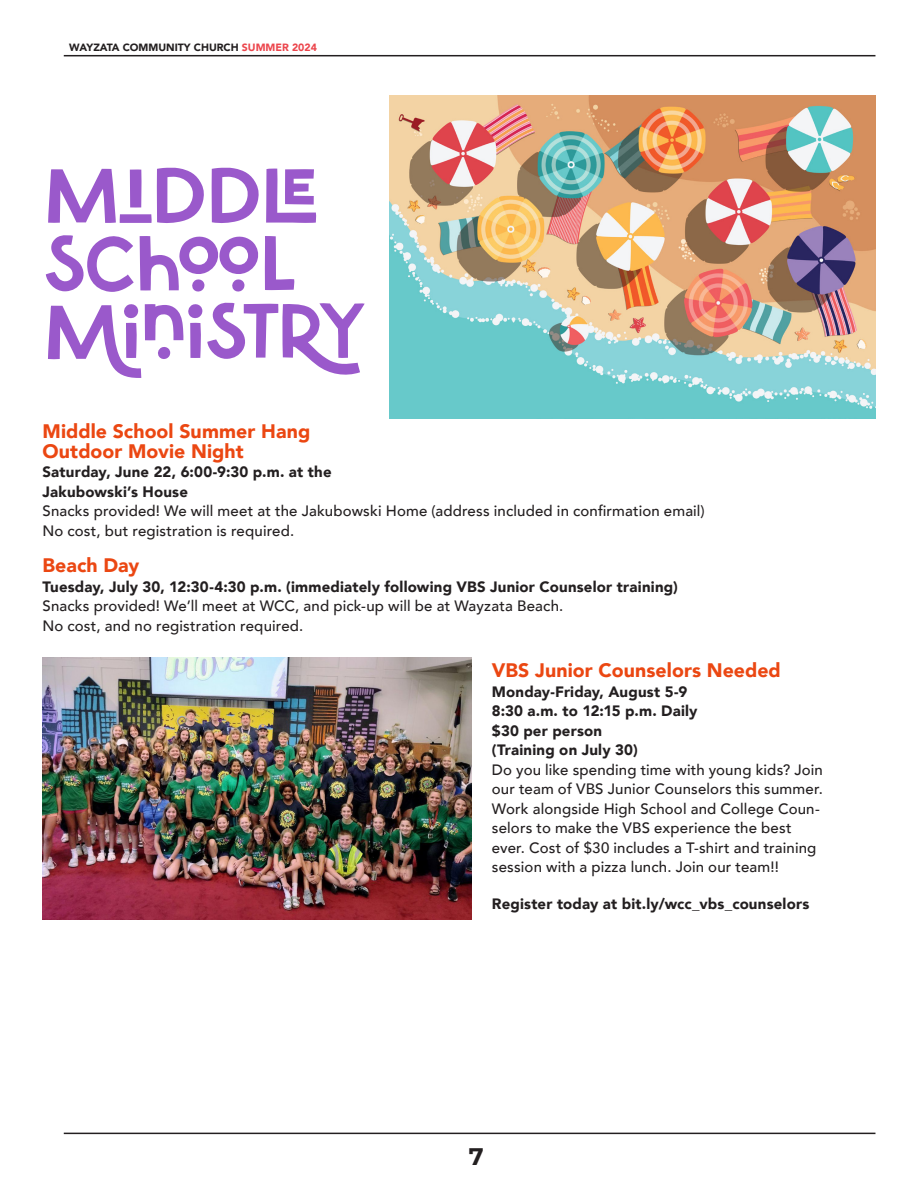
<style>
.page{position:relative;width:918px;height:1188px;background:#fff}
.page>*{position:absolute;margin:0;border:0;box-sizing:border-box;transform-origin:0 0}
.body_1{font:78px/67.5px "Kocha Clean";letter-spacing:-.005em;color:#9a59cb}
.body_1-2{font:700 24px "Montserrat";color:#231f20}
.body_1-3{font:900 19.5px/19.5px "Avenir";letter-spacing:.005em;color:#eb4712}
.body_1-4{font:500 15px/19.5px "Avenir";letter-spacing:.01em;color:#231f20}
.body_1-5{font:900 15px "Avenir";letter-spacing:.01em;color:#231f20}
.t1{font:900 10.5px "Avenir";color:#231f20}
.s1{color:#ec464d}
.s2{font-weight:900}
</style>
<div class="page">
<hr style="left:64px;top:55px;width:811px;height:1px;background:#231f20">
<hr style="left:64px;top:1133px;width:811px;height:1px;background:#231f20">
<img style="left:389px;top:95px;width:486px;height:323px">
<img style="left:43px;top:657px;width:429px;height:263px">
<p class="t1" style="left:69px;top:38px;width:249px">WAYZATA COMMUNITY CHURCH <span class="s1">SUMMER 2024</span></p>
<p class="body_1" style="left:44px;top:162px;width:322px">MIDDLE<br>SCHOOL<br>MINISTRY</p>
<p class="body_1-3" style="left:43px;top:421px;width:269px">Middle School Summer Hang<br>Outdoor Movie Night</p>
<p class="body_1-4" style="left:43px;top:461px;width:664px"><span class="s2">Saturday, June 22, 6:00-9:30 p.m. at the<br>Jakubowski’s House<br></span>Snacks provided! We will meet at the Jakubowski Home (address included in confirmation email)<br>No cost, but registration is required.</p>
<p class="body_1-3" style="left:43px;top:555px;width:98px">Beach Day</p>
<p class="body_1-4" style="left:43px;top:576px;width:637px"><span class="s2">Tuesday, July 30, 12:30-4:30 p.m. (immediately following VBS Junior Counselor training)<br></span>Snacks provided! We’ll meet at WCC, and pick-up will be at Wayzata Beach.<br>No cost, and no registration required.</p>
<p class="body_1-3" style="left:492px;top:660px;width:290px">VBS Junior Counselors Needed</p>
<p class="body_1-4" style="left:492px;top:681px;width:332px"><span class="s2">Monday-Friday, August 5-9<br>8:30 a.m. to 12:15 p.m. Daily<br>$30 per person<br>(Training on July 30)<br></span>Do you like spending time with young kids? Join our team of VBS Junior Counselors this summer.<br>Work alongside High School and College Coun&shy;selors to make the VBS experience the best ever. Cost of $30 includes a T-shirt and training session with a pizza lunch. Join our team!!</p>
<p class="body_1-5" style="left:492px;top:890px;width:319px">Register today at bit.ly/wcc_vbs_counselors</p>
<p class="body_1-2" style="left:469px;top:1139px;width:16px">7</p>
</div>
